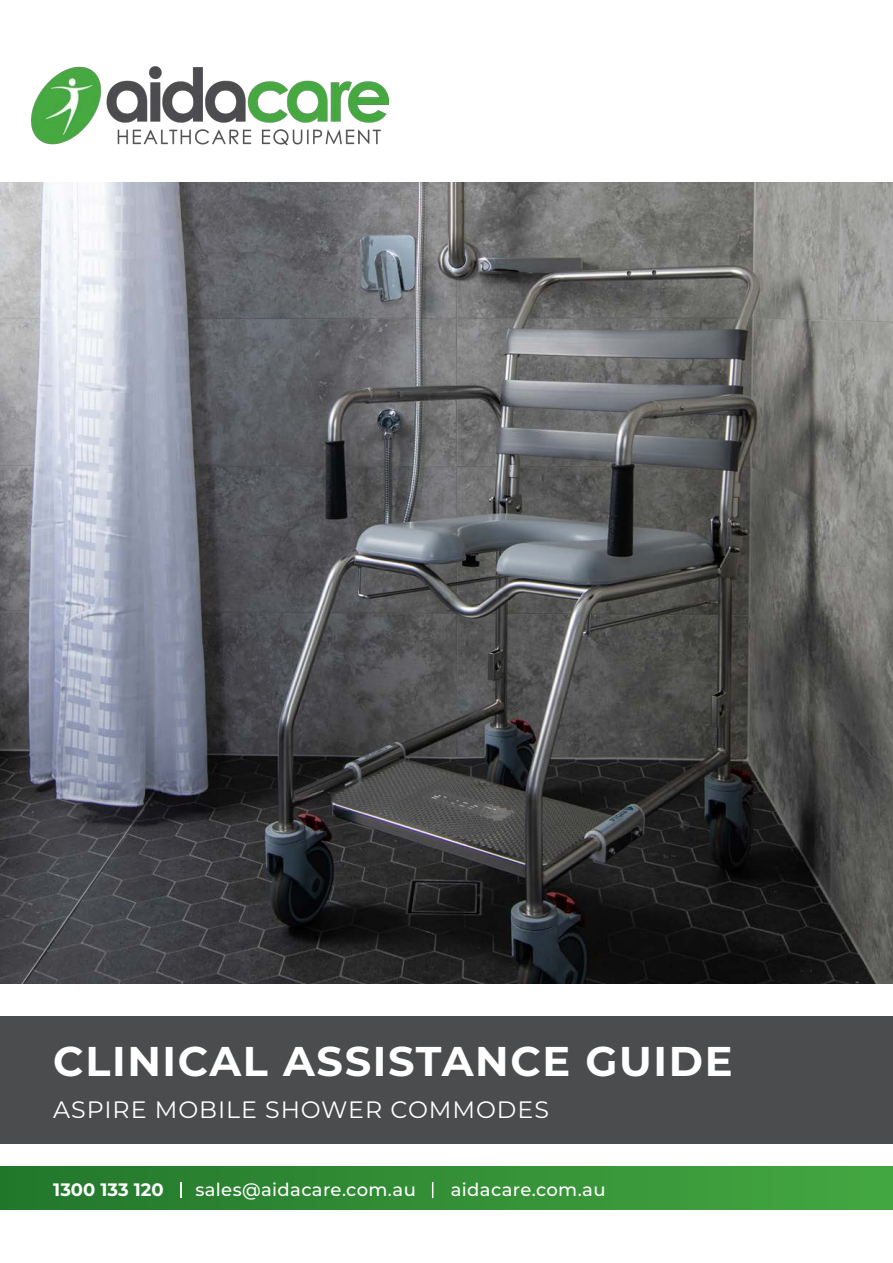
<style>
.page{position:relative;width:893px;height:1263px;background:#fff}
.page>*{position:absolute;margin:0;border:0;box-sizing:border-box;transform-origin:0 0}
.t1{font:700 41.55px "Montserrat";letter-spacing:.04em;color:#fff}
.t2{font:23.7px "Montserrat";letter-spacing:.04em;color:#fff}
.t3{font:500 18px "Montserrat";letter-spacing:.02em;color:#fff}
.t4{font:700 18px "Montserrat";color:#fff}
</style>
<div class="page">
<div style="left:0;top:1016px;width:893px;height:127px;background:#4b4c4d"></div>
<div style="left:0;top:1166px;width:893px;height:43px;background:linear-gradient(to right,#22772b,#44a741)"></div>
<svg style="left:432px;top:1182px;width:1px;height:16px"></svg>
<svg style="left:180px;top:1182px;width:2px;height:16px"></svg>
<img style="left:31px;top:66px;width:358px;height:79px">
<img style="left:0;top:182px;width:893px;height:801px">
<h1 class="t1" style="left:53px;top:1031px;width:681px">CLINICAL ASSISTANCE GUIDE</h1>
<h2 class="t2" style="left:53px;top:1093px;width:497px">ASPIRE MOBILE SHOWER COMMODES</h2>
<p class="t4" style="left:53px;top:1176px;width:112px">1300 133 120</p>
<p class="t3" style="left:195px;top:1177px;width:222px">sales@aidacare.com.au</p>
<p class="t3" style="left:451px;top:1177px;width:156px">aidacare.com.au</p>
</div>
